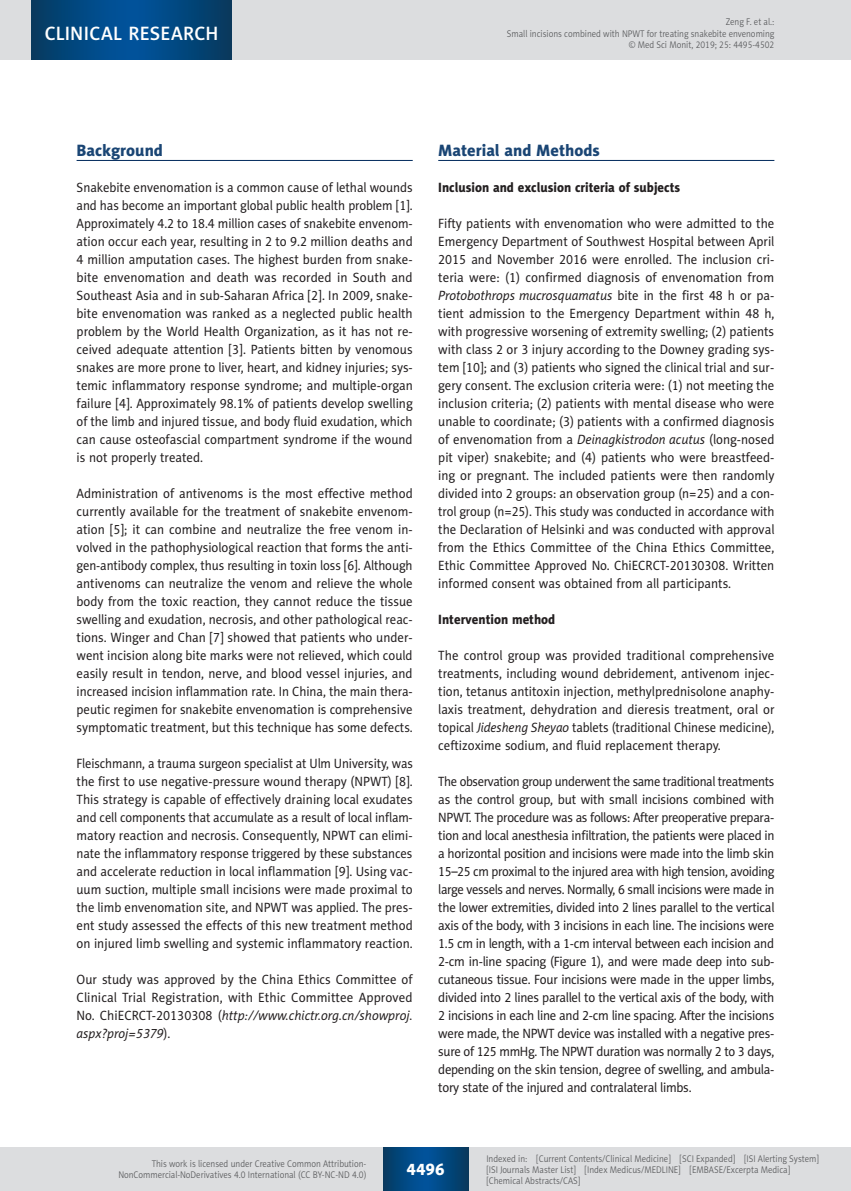
<style>
.page{position:relative;width:851px;height:1191px;background:#fff}
.page>*{position:absolute;margin:0;border:0;box-sizing:border-box;transform-origin:0 0}
.t1{font:19.5px "Naomi Sans EFN Medium";letter-spacing:.015em;color:#fff}
.MSM_Headline_1{font:16.5px "Naomi Sans EFN Heavy";color:#1a4574}
.t2{font:16.5px "Naomi Sans EFN Heavy";color:#fff}
.MSM_Body{font:13.5px/18px "Naomi Sans EFN";color:#231f20;text-align:justify;scale:.95 1}
.MSM_Body-2{font:13.5px/18px "Naomi Sans EFN";color:#231f20;text-align:justify;scale:.93 1}
.MSM_Body-3{font:13.5px/18px "Naomi Sans EFN";color:#231f20;text-align:justify;scale:.94 1}
.MSM_Body-4{font:13.5px/18px "Naomi Sans EFN";color:#231f20;text-align:justify;scale:.96 1}
.MSM_Headline_2{font:13.5px "Naomi Sans EFN Heavy";color:#231f20;scale:.95 1}
.MSM_pagina_sygnatura{font:9.75px/11.2px "Naomi Sans EFN Light";color:#57585a;scale:.9 1}
.MSM_pagina_zywa{font:9.75px/11.2px "Naomi Sans EFN Light";color:#57585a;text-align:right;scale:.9 1}
.s1{font-style:italic}
</style>
<div class="page">
<hr style="left:77px;top:160px;width:335px;height:1px;background:#00295c">
<hr style="left:438px;top:160px;width:336px;height:1px;background:#00295c">
<div style="left:0;top:1148px;width:850px;height:43px;background:#dcdddf"></div>
<svg style="left:383px;top:1147px;width:85px;height:43px;background:#02477e"></svg>
<div style="left:0;top:0;width:850px;height:60px;background:#dcdddf"></div>
<hr style="left:850px;top:0;width:1px;height:60px;background:#dcdddf">
<svg style="left:32px;top:0;width:200px;height:60px;background:#02477e"></svg>
<h1 class="t1" style="left:45px;top:22px;width:175px">CLINICAL RESEARCH</h1>
<p class="MSM_pagina_zywa" style="left:507px;top:16px;width:299px">Zeng F. et al.:<br>Small incisions combined with NPWT for treating snakebite envenoming</p>
<p class="MSM_pagina_sygnatura" style="left:628px;top:39px;width:163px">© Med Sci Monit, 2019; 25: 4495-4502</p>
<p class="MSM_Headline_1" style="left:77px;top:140px;width:88px">Background</p>
<p class="MSM_Body-3" style="left:77px;top:178px;width:359px">Snakebite envenomation is a common cause of lethal wounds and has become an important global public health problem [1].<br>Approximately 4.2 to 18.4 million cases of snakebite envenom&shy;ation occur each year, resulting in 2 to 9.2 million deaths and 4 million amputation cases. The highest burden from snake&shy;bite envenomation and death was recorded in South and Southeast Asia and in sub-Saharan Africa [2]. In 2009, snake&shy;bite envenomation was ranked as a neglected public health problem by the World Health Organization, as it has not re&shy;ceived adequate attention [3]. Patients bitten by venomous snakes are more prone to liver, heart, and kidney injuries; sys&shy;temic inflammatory response syndrome; and multiple-organ failure [4]. Approximately 98.1% of patients develop swelling of the limb and injured tissue, and body fluid exudation, which can cause osteofascial compartment syndrome if the wound is not properly treated.</p>
<p class="MSM_Body" style="left:77px;top:484px;width:355px">Administration of antivenoms is the most effective method currently available for the treatment of snakebite envenom&shy;ation [5]; it can combine and neutralize the free venom in&shy;volved in the pathophysiological reaction that forms the anti&shy;gen-antibody complex, thus resulting in toxin loss [6]. Although antivenoms can neutralize the venom and relieve the whole body from the toxic reaction, they cannot reduce the tissue swelling and exudation, necrosis, and other pathological reac&shy;tions. Winger and Chan [7] showed that patients who under&shy;went incision along bite marks were not relieved, which could easily result in tendon, nerve, and blood vessel injuries, and increased incision inflammation rate. In China, the main thera&shy;peutic regimen for snakebite envenomation is comprehensive symptomatic treatment, but this technique has some defects.</p>
<p class="MSM_Body-2" style="left:77px;top:754px;width:363px">Fleischmann, a trauma surgeon specialist at Ulm University, was the first to use negative-pressure wound therapy (NPWT) [8].<br>This strategy is capable of effectively draining local exudates and cell components that accumulate as a result of local inflam&shy;matory reaction and necrosis. Consequently, NPWT can elimi&shy;nate the inflammatory response triggered by these substances and accelerate reduction in local inflammation [9]. Using vac&shy;uum suction, multiple small incisions were made proximal to the limb envenomation site, and NPWT was applied. The pres&shy;ent study assessed the effects of this new treatment method on injured limb swelling and systemic inflammatory reaction.</p>
<p class="MSM_Body" style="left:77px;top:970px;width:355px">Our study was approved by the China Ethics Committee of Clinical Trial Registration, with Ethic Committee Approved No. ChiECRCT-20130308 (<span class="s1">http://www.chictr.org.cn/showproj. aspx?proj=5379</span>).</p>
<p class="MSM_Headline_1" style="left:438px;top:140px;width:163px">Material and Methods</p>
<p class="MSM_Headline_2" style="left:438px;top:179px;width:256px">Inclusion and exclusion criteria of subjects</p>
<p class="MSM_Body" style="left:438px;top:214px;width:355px">Fifty patients with envenomation who were admitted to the Emergency Department of Southwest Hospital between April 2015 and November 2016 were enrolled. The inclusion cri&shy;teria were: (1) confirmed diagnosis of envenomation from <span class="s1">Protobothrops mucrosquamatus</span> bite in the first 48 h or pa&shy;tient admission to the Emergency Department within 48 h, with progressive worsening of extremity swelling; (2) patients with class 2 or 3 injury according to the Downey grading sys&shy;tem [10]; and (3) patients who signed the clinical trial and sur&shy;gery consent. The exclusion criteria were: (1) not meeting the inclusion criteria; (2) patients with mental disease who were unable to coordinate; (3) patients with a confirmed diagnosis of envenomation from a <span class="s1">Deinagkistrodon acutus</span> (long-nosed pit viper) snakebite; and (4) patients who were breastfeed&shy;ing or pregnant. The included patients were then randomly divided into 2 groups: an observation group (n=25) and a con&shy;trol group (n=25). This study was conducted in accordance with the Declaration of Helsinki and was conducted with approval from the Ethics Committee of the China Ethics Committee, Ethic Committee Approved No. ChiECRCT-20130308. Written informed consent was obtained from all participants.</p>
<p class="MSM_Headline_2" style="left:438px;top:611px;width:125px">Intervention method</p>
<p class="MSM_Body-4" style="left:438px;top:646px;width:351px">The control group was provided traditional comprehensive treatments, including wound debridement, antivenom injec&shy;tion, tetanus antitoxin injection, methylprednisolone anaphy&shy;laxis treatment, dehydration and dieresis treatment, oral or topical <span class="s1">Jidesheng Sheyao</span> tablets (traditional Chinese medicine), ceftizoxime sodium, and fluid replacement therapy.</p>
<p class="MSM_Body-2" style="left:438px;top:772px;width:363px">The observation group underwent the same traditional treatments as the control group, but with small incisions combined with NPWT. The procedure was as follows: After preoperative prepara&shy;tion and local anesthesia infiltration, the patients were placed in a horizontal position and incisions were made into the limb skin 15–25 cm proximal to the injured area with high tension, avoiding large vessels and nerves. Normally, 6 small incisions were made in the lower extremities, divided into 2 lines parallel to the vertical axis of the body, with 3 incisions in each line. The incisions were 1.5 cm in length, with a 1-cm interval between each incision and 2-cm in-line spacing (Figure 1), and were made deep into sub&shy;cutaneous tissue. Four incisions were made in the upper limbs, divided into 2 lines parallel to the vertical axis of the body, with 2 incisions in each line and 2-cm line spacing. After the incisions were made, the NPWT device was installed with a negative pres&shy;sure of 125 mmHg. The NPWT duration was normally 2 to 3 days, depending on the skin tension, degree of swelling, and ambula&shy;tory state of the injured and contralateral limbs.</p>
<p class="MSM_pagina_sygnatura" style="left:118px;top:1158px;width:277px;text-align:right">This work is licensed under Creative Common Attribution-<br>NonCommercial-NoDerivatives 4.0 International (CC BY-NC-ND 4.0)</p>
<p class="t2" style="left:406px;top:1159px;width:40px">4496</p>
<p class="MSM_pagina_sygnatura" style="left:486px;top:1152px;width:371px">Indexed in: [Current Contents/Clinical Medicine] [SCI Expanded] [ISI Alerting System] [ISI Journals Master List] [Index Medicus/MEDLINE] [EMBASE/Excerpta Medica] [Chemical Abstracts/CAS]</p>
</div>
